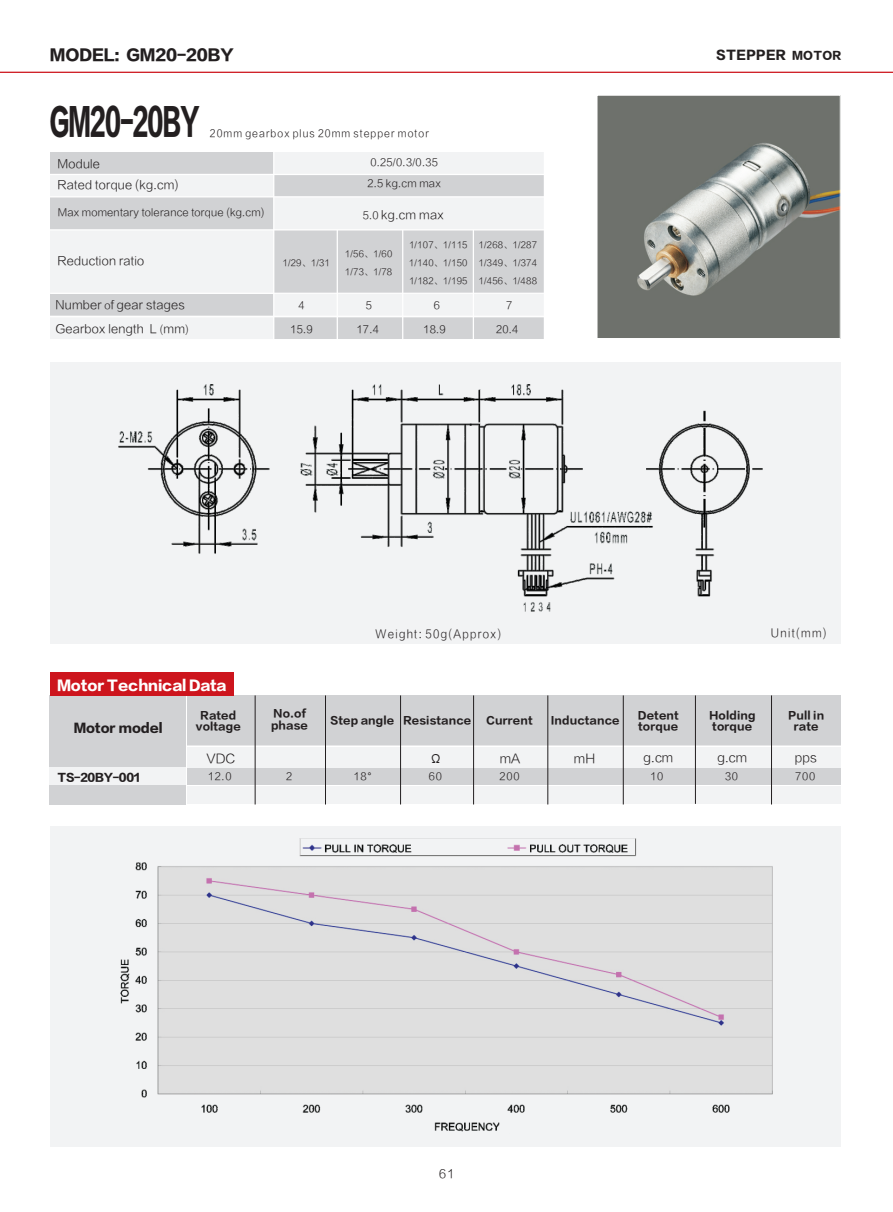
<style>
.page{position:relative;width:893px;height:1212px;background:#fff}
.page>*{position:absolute;margin:0;border:0;box-sizing:border-box;transform-origin:0 0}
.t1{font:36px "FZLTTHK GBK1 0";letter-spacing:-.025em;color:#231f20;scale:.6 1}
.t2{font:15px "FZLTTHK GBK1 0";color:#231f20}
.t3{font:13.5px "FZLTTHK GBK1 0";color:#fff}
.t4{font:12.75px "FZLTXHK GBK1 0";letter-spacing:-.01em;color:#231f20}
.t5{font:12px/21.6px "FZLTXHK GBK1 0";color:#231f20}
.t6{font:12px "FZLTTHK GBK1 0";letter-spacing:.035em;color:#231f20}
.t7{font:12px "FZLTTHK GBK1 0";color:#231f20}
.t8{font:11.7px "FZLTXHK GBK1 0";letter-spacing:.105em;color:#231f20;scale:.93 1}
.t9{font:10.5px/20.5px "FZLTXHK GBK1 0";letter-spacing:.01em;color:#231f20}
.t10{font:10.5px/11.1px "FZLTDHK GBK1 0";letter-spacing:.015em;color:#231f20;text-align:center}
.t11{font:10.5px "FZLTXHK GBK1 0";letter-spacing:.09em;color:#231f20;scale:.94 1}
.t12{font:10.5px "FZLTTHK GBK1 0";letter-spacing:-.015em;color:#231f20}
.t13{font:9px/17.7px "FZLTXHK GBK1 0";letter-spacing:.01em;color:#231f20;text-align:justify}
.s1{font-size:10.5px}
.s2{font-family:"Arial"}
</style>
<div class="page">
<div style="left:50px;top:317px;width:224px;height:23px;background:#f2f3f4"></div>
<div style="left:274px;top:316px;width:270px;height:24px;background:#d1d2d4"></div>
<hr style="left:0;top:72px;width:893px;height:1px;background:#cd151d">
<div style="left:50px;top:152px;width:224px;height:22px;background:#d1d2d4"></div>
<div style="left:50px;top:197px;width:224px;height:33px;background:#d1d2d4"></div>
<div style="left:50px;top:293px;width:224px;height:23px;background:#d1d2d4"></div>
<div style="left:50px;top:174px;width:224px;height:23px;background:#f2f3f4"></div>
<div style="left:50px;top:230px;width:224px;height:63px;background:#f2f3f4"></div>
<div style="left:274px;top:197px;width:270px;height:33px;background:#f2f3f4"></div>
<div style="left:274px;top:293px;width:270px;height:23px;background:#f2f3f4"></div>
<div style="left:274px;top:174px;width:270px;height:23px;background:#d1d2d4"></div>
<div style="left:274px;top:230px;width:270px;height:63px;background:#d1d2d4"></div>
<hr style="left:48px;top:196px;width:496px;height:1px;background:#fff">
<hr style="left:48px;top:229px;width:496px;height:1px;background:#fff">
<hr style="left:50px;top:293px;width:497px;height:1px;background:#fff">
<div style="left:274px;top:152px;width:270px;height:22px;background:#f2f3f4"></div>
<hr style="left:273px;top:151px;width:1px;height:189px;background:#fff">
<hr style="left:48px;top:174px;width:496px;height:1px;background:#fff">
<hr style="left:473px;top:230px;width:1px;height:110px;background:#fff">
<hr style="left:337px;top:230px;width:1px;height:110px;background:#fff">
<hr style="left:50px;top:316px;width:496px;height:1px;background:#fff">
<hr style="left:402px;top:230px;width:1px;height:110px;background:#fff">
<img style="left:599px;top:97px;width:239px;height:240px">
<div style="left:597px;top:95px;width:243px;height:244px;border:1px solid #fff"></div>
<div style="left:187px;top:747px;width:654px;height:21px;background:#f2f3f4"></div>
<div style="left:50px;top:363px;width:791px;height:281px;background:#f2f3f4"></div>
<div style="left:50px;top:695px;width:136px;height:73px;background:#d1d2d4"></div>
<div style="left:50px;top:767px;width:136px;height:18px;background:#f2f3f4"></div>
<div style="left:187px;top:695px;width:654px;height:51px;background:#d1d2d4"></div>
<hr style="left:187px;top:745px;width:657px;height:2px;background:#fff">
<div style="left:187px;top:768px;width:654px;height:17px;background:#d1d2d4"></div>
<div style="left:50px;top:672px;width:183px;height:24px;background:#cd151d"></div>
<hr style="left:48px;top:339px;width:496px;height:1px;background:#fff">
<div style="left:50px;top:826px;width:791px;height:321px;background:#f2f3f4"></div>
<div style="left:50px;top:785px;width:136px;height:19px;background:#d1d2d4"></div>
<div style="left:187px;top:786px;width:654px;height:18px;background:#f2f3f4"></div>
<hr style="left:255px;top:695px;width:1px;height:109px;background:#231f20">
<hr style="left:400px;top:695px;width:1px;height:109px;background:#231f20">
<hr style="left:473px;top:695px;width:1px;height:109px;background:#231f20">
<hr style="left:547px;top:695px;width:1px;height:109px;background:#231f20">
<hr style="left:695px;top:695px;width:1px;height:109px;background:#231f20">
<hr style="left:771px;top:695px;width:1px;height:109px;background:#231f20">
<hr style="left:623px;top:695px;width:1px;height:109px;background:#231f20">
<hr style="left:325px;top:695px;width:1px;height:109px;background:#231f20">
<img style="left:120px;top:838px;width:653px;height:294px">
<img style="left:118px;top:384px;width:645px;height:228px">
<h2 class="t2" style="left:50px;top:47px;width:185px">MODEL: GM20-20BY</h2>
<h1 class="t1" style="left:50px;top:102px;width:251px">GM20-20BY</h1>
<p class="t5" style="left:58px;top:153px;width:123px">Module<br>Rated torque (kg.cm)</p>
<p class="t11" style="left:210px;top:128px;width:235px">20mm gearbox plus 20mm stepper motor</p>
<p class="t9" style="left:367px;top:153px;width:75px">0.25/0.3/0.35<br>2.5 kg.cm max</p>
<p class="t9" style="left:58px;top:202px;width:208px">Max momentary tolerance torque (kg.cm)</p>
<p class="t5" style="left:363px;top:204px;width:83px"><span class="s1">5.0</span> kg<span class="s1">.</span>cm max</p>
<p class="t13" style="left:345px;top:245px;width:49px">1/56、1/60<br>1/73、1/78</p>
<p class="t13" style="left:409px;top:237px;width:60px">1/107、1/115<br>1/140、1/150<br>1/182、1/195</p>
<p class="t9" style="left:299px;top:296px;width:8px">4</p>
<p class="t9" style="left:290px;top:319px;width:24px">15.9</p>
<p class="t13" style="left:478px;top:237px;width:60px">1/268、1/287<br>1/349、1/374<br>1/456、1/488</p>
<p class="t5" style="left:58px;top:250px;width:89px">Reduction ratio</p>
<p class="t13" style="left:283px;top:254px;width:49px">1/29、1/31</p>
<p class="t5" style="left:55px;top:294px;width:135px;line-height:23.4px">Number <span class="s1">o</span>f gear stages<br>Gearbox length L <span class="s1">(</span>mm<span class="s1">)</span></p>
<p class="t9" style="left:434px;top:296px;width:8px">6</p>
<p class="t9" style="left:366px;top:296px;width:8px">5</p>
<p class="t9" style="left:506px;top:296px;width:8px">7</p>
<p class="t9" style="left:356px;top:319px;width:24px">17.4</p>
<p class="t9" style="left:423px;top:319px;width:24px">18.9</p>
<p class="t9" style="left:496px;top:319px;width:24px">20.4</p>
<p class="t6" style="left:716px;top:48px;width:127px">STEPPER <span class="s1">MOTOR</span></p>
<p class="t3" style="left:57px;top:678px;width:171px">Motor Technical Data</p>
<p class="t8" style="left:375px;top:627px;width:137px">Weight: 50g(Approx)</p>
<p class="t8" style="left:771px;top:627px;width:62px">Unit(mm)</p>
<p class="t7" style="left:74px;top:721px;width:91px">Motor model</p>
<p class="t12" style="left:58px;top:771px;width:84px">TS-20BY-001</p>
<p class="t10" style="left:271px;top:709px;width:39px;text-align:left">No.of phase</p>
<p class="t10" style="left:330px;top:715px;width:143px">Step angle Resistance</p>
<p class="t10" style="left:486px;top:715px;width:48px">Current</p>
<p class="t10" style="left:638px;top:710px;width:43px;text-align:left">Detent torque</p>
<p class="t10" style="left:709px;top:710px;width:48px">Holding torque</p>
<p class="t10" style="left:196px;top:710px;width:46px">Rated voltage</p>
<p class="t4" style="left:206px;top:751px;width:31px">VDC</p>
<p class="t4" style="left:430px;top:751px;width:14px">Ω</p>
<p class="t4" style="left:574px;top:751px;width:23px">mH</p>
<p class="t4" style="left:643px;top:751px;width:31px">g.cm</p>
<p class="t4" style="left:717px;top:751px;width:31px">g.cm</p>
<p class="t10" style="left:788px;top:710px;width:38px">Pull in rate</p>
<p class="t10" style="left:551px;top:715px;width:70px">Inductance</p>
<p class="t4" style="left:500px;top:751px;width:22px">mA</p>
<p class="t4" style="left:795px;top:751px;width:24px">pps</p>
<p class="t9" style="left:208px;top:766px;width:26px">12.0</p>
<p class="t9" style="left:286px;top:766px;width:8px">2</p>
<p class="t9" style="left:354px;top:766px;width:20px">18<span class="s2">°</span></p>
<p class="t9" style="left:429px;top:766px;width:15px">60</p>
<p class="t9" style="left:500px;top:766px;width:22px">200</p>
<p class="t9" style="left:725px;top:766px;width:15px">30</p>
<p class="t9" style="left:795px;top:766px;width:22px">700</p>
<p class="t9" style="left:650px;top:766px;width:15px">10</p>
<p class="t5" style="left:439px;top:1163px;width:17px">61</p>
</div>
